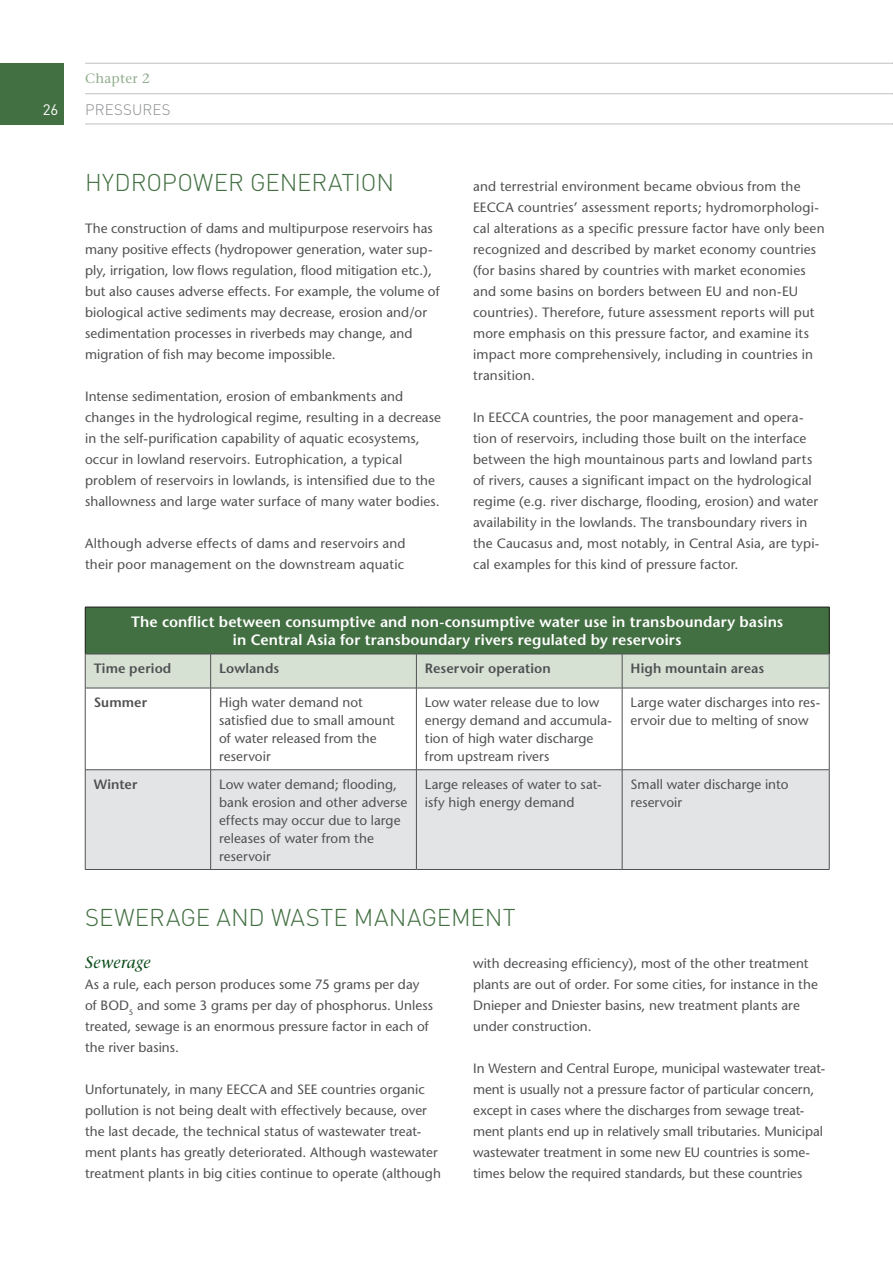
<style>
.page{position:relative;width:893px;height:1263px;background:#fff}
.page>*{position:absolute;margin:0;border:0;box-sizing:border-box;transform-origin:0 0}
.t1{font:300 24px "DIN";color:#437042}
.t2{font:italic 16.5px "Stone Serif";letter-spacing:.01em;color:#094a18}
.t3{font:600 15px/18px "Stone Sans";letter-spacing:.01em;color:#fff;text-align:center}
.t4{font:300 15px "DIN";letter-spacing:.015em;color:#8a8c8f}
.t5{font:15px "DIN";color:#fff}
.t6{font:13.5px/21px "Stone Sans";letter-spacing:.005em;color:#505153}
.t7{font:600 13.5px "Stone Sans";letter-spacing:.01em;color:#505153}
.t8{font:13.5px "Stone Serif";letter-spacing:.02em;color:#8fac8b}
</style>
<div class="page">
<div style="left:85px;top:607px;width:744px;height:47px;background:#437042"></div>
<div style="left:86px;top:655px;width:743px;height:33px;background:#d6e1d4"></div>
<div style="left:86px;top:770px;width:743px;height:99px;background:#e3e4e5"></div>
<hr style="left:85px;top:654px;width:1px;height:34px;background:#505153">
<hr style="left:210px;top:654px;width:1px;height:34px;background:#505153">
<hr style="left:416px;top:654px;width:1px;height:34px;background:#505153">
<hr style="left:622px;top:654px;width:1px;height:34px;background:#505153">
<hr style="left:829px;top:654px;width:1px;height:34px;background:#505153">
<hr style="left:85px;top:688px;width:126px;height:1px;background:#505153">
<hr style="left:85px;top:688px;width:1px;height:81px;background:#505153">
<hr style="left:211px;top:688px;width:205px;height:1px;background:#505153">
<hr style="left:210px;top:688px;width:1px;height:81px;background:#505153">
<hr style="left:416px;top:688px;width:206px;height:1px;background:#505153">
<hr style="left:416px;top:688px;width:1px;height:81px;background:#505153">
<hr style="left:622px;top:688px;width:207px;height:1px;background:#505153">
<hr style="left:622px;top:688px;width:1px;height:81px;background:#505153">
<hr style="left:829px;top:688px;width:1px;height:81px;background:#505153">
<hr style="left:85px;top:769px;width:126px;height:1px;background:#505153">
<hr style="left:85px;top:770px;width:1px;height:99px;background:#505153">
<hr style="left:211px;top:769px;width:205px;height:1px;background:#505153">
<hr style="left:210px;top:770px;width:1px;height:99px;background:#505153">
<hr style="left:416px;top:769px;width:206px;height:1px;background:#505153">
<hr style="left:416px;top:770px;width:1px;height:99px;background:#505153">
<hr style="left:622px;top:769px;width:207px;height:1px;background:#505153">
<hr style="left:622px;top:770px;width:1px;height:99px;background:#505153">
<hr style="left:829px;top:770px;width:1px;height:99px;background:#505153">
<hr style="left:85px;top:869px;width:126px;height:1px;background:#505153">
<hr style="left:211px;top:869px;width:205px;height:1px;background:#505153">
<hr style="left:416px;top:869px;width:206px;height:1px;background:#505153">
<hr style="left:622px;top:869px;width:207px;height:1px;background:#505153">
<hr style="left:85px;top:607px;width:126px;height:1px;background:#211e1f">
<hr style="left:85px;top:607px;width:1px;height:47px;background:#211e1f">
<hr style="left:211px;top:607px;width:205px;height:1px;background:#211e1f">
<hr style="left:416px;top:607px;width:206px;height:1px;background:#211e1f">
<hr style="left:622px;top:607px;width:207px;height:1px;background:#211e1f">
<hr style="left:829px;top:607px;width:1px;height:47px;background:#211e1f">
<hr style="left:85px;top:654px;width:126px;height:1px;background:#505153">
<hr style="left:211px;top:654px;width:205px;height:1px;background:#505153">
<hr style="left:416px;top:654px;width:206px;height:1px;background:#505153">
<hr style="left:622px;top:654px;width:207px;height:1px;background:#505153">
<div style="left:0;top:63px;width:64px;height:61px;background:#437042"></div>
<hr style="left:85px;top:63px;width:808px;height:1px;background:#c0c2c4">
<hr style="left:85px;top:93px;width:808px;height:1px;background:#c0c2c4">
<hr style="left:85px;top:124px;width:808px;height:1px;background:#c0c2c4">
<p class="t8" style="left:85px;top:70px;width:66px">Chapter 2</p>
<p class="t5" style="left:43px;top:100px;width:17px">26</p>
<p class="t4" style="left:85px;top:100px;width:87px">PRESSURES</p>
<h1 class="t1" style="left:85px;top:168px;width:311px">HYDROPOWER GENERATION</h1>
<p class="t6" style="left:85px;top:218px;width:356px">The construction of dams and multipurpose reservoirs has many positive effects (hydropower generation, water sup&shy;ply, irrigation, low flows regulation, flood mitigation etc.), but also causes adverse effects. For example, the volume of biological active sediments may decrease, erosion and/or sedimentation processes in riverbeds may change, and migration of fish may become impossible.</p>
<p class="t6" style="left:85px;top:386px;width:357px">Intense sedimentation, erosion of embankments and changes in the hydrological regime, resulting in a decrease in the self-purification capability of aquatic ecosystems, occur in lowland reservoirs. Eutrophication, a typical problem of reservoirs in lowlands, is intensified due to the shallowness and large water surface of many water bodies.</p>
<p class="t6" style="left:85px;top:533px;width:322px">Although adverse effects of dams and reservoirs and their poor management on the downstream aquatic</p>
<p class="t6" style="left:473px;top:176px;width:353px">and terrestrial environment became obvious from the EECCA countries’ assessment reports; hydromorphologi&shy;cal alterations as a specific pressure factor have only been recognized and described by market economy countries (for basins shared by countries with market economies and some basins on borders between EU and non-EU countries). Therefore, future assessment reports will put more emphasis on this pressure factor, and examine its impact more comprehensively, including in countries in transition.</p>
<p class="t6" style="left:473px;top:407px;width:348px">In EECCA countries, the poor management and opera&shy;tion of reservoirs, including those built on the interface between the high mountainous parts and lowland parts of rivers, causes a significant impact on the hydrological regime (e.g. river discharge, flooding, erosion) and water availability in the lowlands. The transboundary rivers in the Caucasus and, most notably, in Central Asia, are typi&shy;cal examples for this kind of pressure factor.</p>
<p class="t3" style="left:131px;top:613px;width:654px">The conflict between consumptive and non-consumptive water use in transboundary basins in Central Asia for transboundary rivers regulated by reservoirs</p>
<p class="t7" style="left:94px;top:660px;width:79px">Time period</p>
<p class="t7" style="left:219px;top:660px;width:62px">Lowlands</p>
<p class="t7" style="left:425px;top:660px;width:128px">Reservoir operation</p>
<p class="t7" style="left:631px;top:660px;width:135px">High mountain areas</p>
<p class="t7" style="left:94px;top:694px;width:55px">Summer</p>
<p class="t6" style="left:219px;top:693px;width:177px;line-height:18px">High water demand not satisfied due to small amount of water released from the reservoir</p>
<p class="t6" style="left:425px;top:693px;width:189px;line-height:18px">Low water release due to low energy demand and accumula&shy;tion of high water discharge from upstream rivers</p>
<p class="t6" style="left:631px;top:693px;width:191px;line-height:18px">Large water discharges into res&shy;ervoir due to melting of snow</p>
<p class="t7" style="left:94px;top:776px;width:45px">Winter</p>
<p class="t6" style="left:219px;top:775px;width:190px;line-height:18px">Low water demand; flooding, bank erosion and other adverse effects may occur due to large releases of water from the reservoir</p>
<p class="t6" style="left:425px;top:775px;width:178px;line-height:18px">Large releases of water to sat&shy;isfy high energy demand</p>
<p class="t6" style="left:631px;top:775px;width:159px;line-height:18px">Small water discharge into reservoir</p>
<h1 class="t1" style="left:85px;top:903px;width:432px">SEWERAGE AND WASTE MANAGEMENT</h1>
<p class="t6" style="left:473px;top:953px;width:346px">with decreasing efficiency), most of the other treatment plants are out of order. For some cities, for instance in the Dnieper and Dniester basins, new treatment plants are under construction.</p>
<p class="t6" style="left:473px;top:1058px;width:354px">In Western and Central Europe, municipal wastewater treat&shy;ment is usually not a pressure factor of particular concern, except in cases where the discharges from sewage treat&shy;ment plants end up in relatively small tributaries. Municipal wastewater treatment in some new EU countries is some&shy;times below the required standards, but these countries</p>
<p class="t2" style="left:85px;top:952px;width:67px">Sewerage</p>
<p class="t6" style="left:85px;top:974px;width:350px">As a rule, each person produces some 75 grams per day of BOD<sub>5</sub> and some 3 grams per day of phosphorus. Unless treated, sewage is an enormous pressure factor in each of the river basins.</p>
<p class="t6" style="left:85px;top:1079px;width:357px">Unfortunately, in many EECCA and SEE countries organic pollution is not being dealt with effectively because, over the last decade, the technical status of wastewater treat&shy;ment plants has greatly deteriorated. Although wastewater treatment plants in big cities continue to operate (although</p>
</div>
